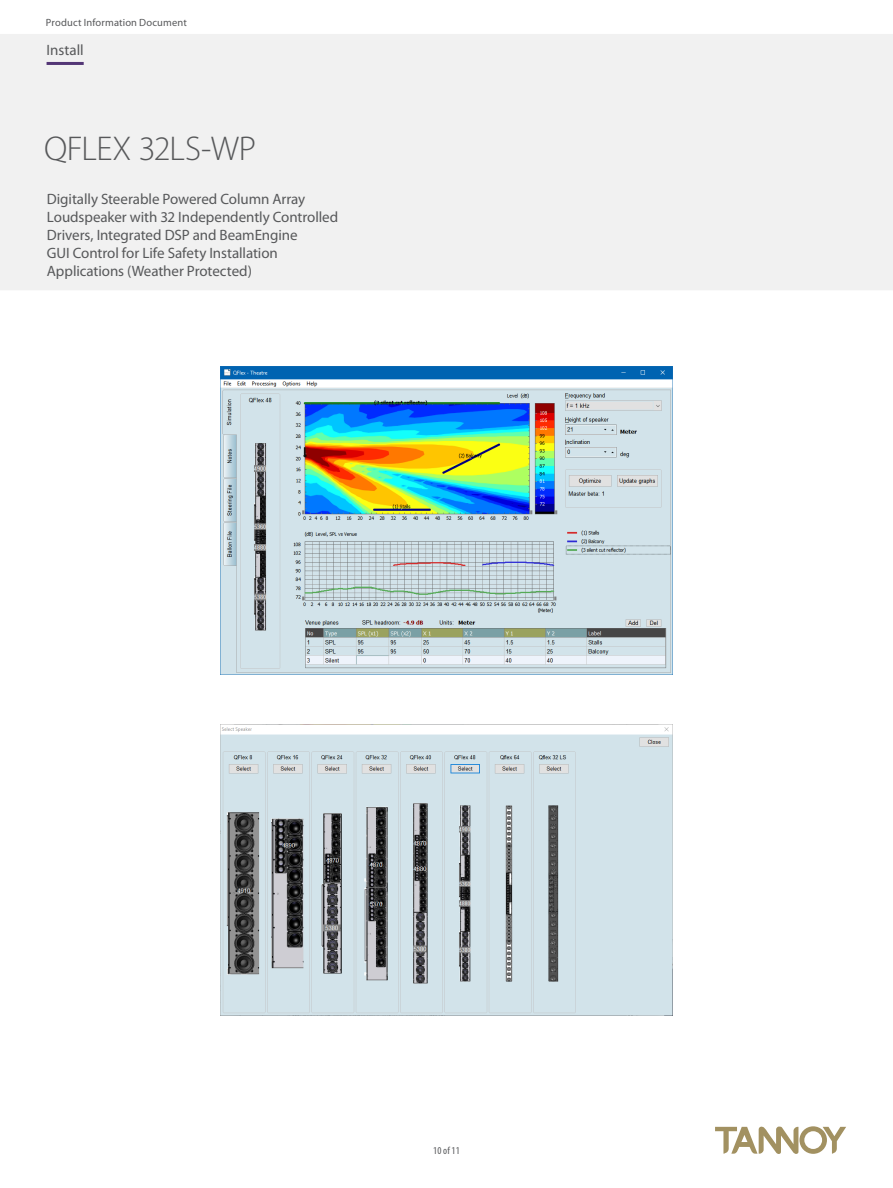
<style>
.page{position:relative;width:893px;height:1188px;background:#fff}
.page>*{position:absolute;margin:0;border:0;box-sizing:border-box;transform-origin:0 0}
.t1{font:300 34.5px "Myriad Pro";letter-spacing:-.015em;color:#57585a}
.t2{font:15px/18px "Myriad Pro";letter-spacing:-.005em;color:#57585a}
.t3{font:10.5px "Myriad Pro";letter-spacing:.015em;color:#57585a}
.t4{font:condensed 10.5px "Myriad Pro";color:#57585a}
</style>
<div class="page">
<img style="left:0;top:34px;width:893px;height:1120px">
<hr style="left:47px;top:62px;width:37px;height:3px;background:#533676">
<img style="left:220px;top:367px;width:453px;height:308px">
<img style="left:220px;top:725px;width:453px;height:290px">
<p class="t3" style="left:46px;top:16px;width:142px">Product Information Document</p>
<p class="t2" style="left:47px;top:40px;width:39px">Install</p>
<h1 class="t1" style="left:44px;top:130px;width:214px">QFLEX 32LS-WP</h1>
<p class="t2" style="left:47px;top:190px;width:293px">Digitally Steerable Powered Column Array Loudspeaker with 32 Independently Controlled Drivers, Integrated DSP and BeamEngine<br>GUI Control for Life Safety Installation Applications (Weather Protected)</p>
<p class="t4" style="left:433px;top:1144px;width:28px">10 of 11</p>
</div>
